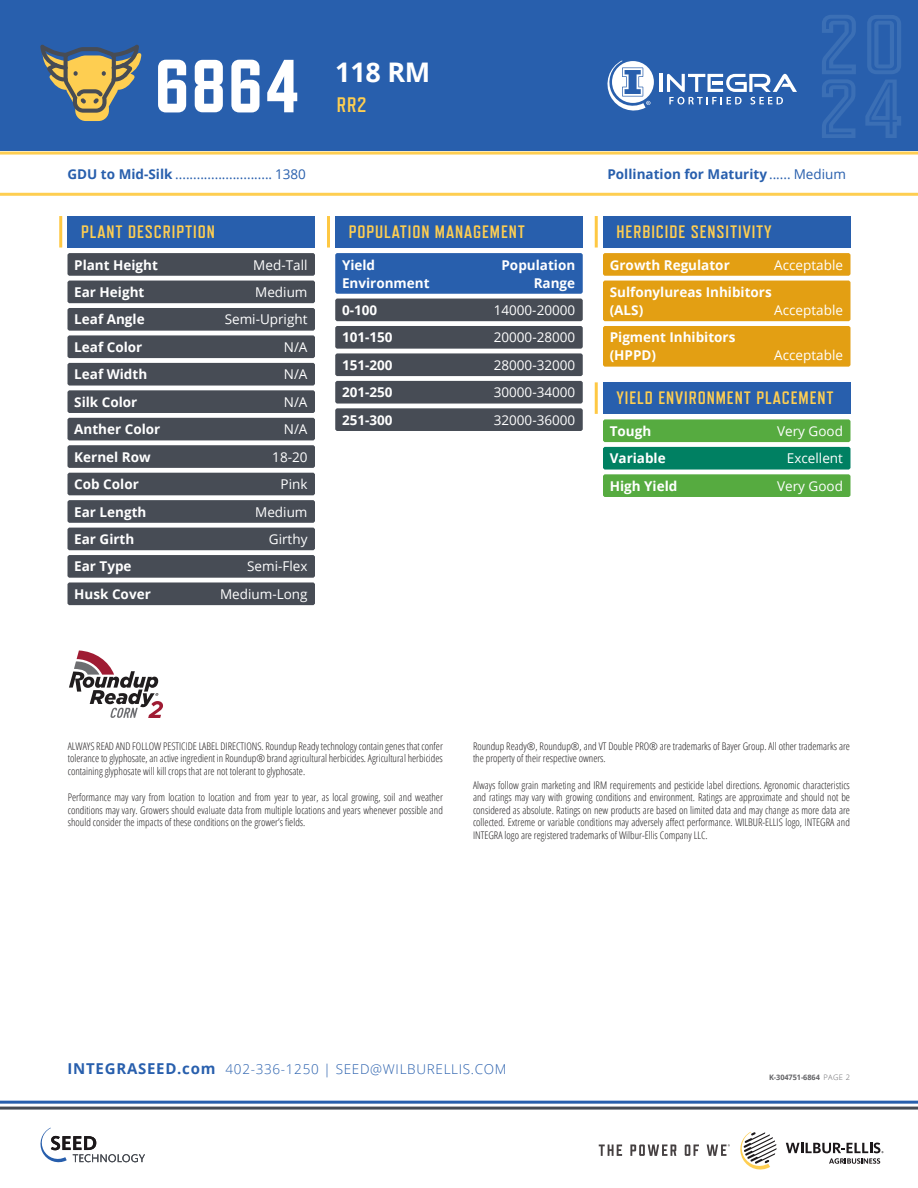
<style>
.page{position:relative;width:918px;height:1188px;background:#fff}
.page>*{position:absolute;margin:0;border:0;box-sizing:border-box;transform-origin:0 0}
.t1{font:800 75px "Refrigerator Deluxe";color:#fff}
.t2{font:700 27px "Open Sans";color:#fff}
.t3{font:700 21px "Refrigerator Deluxe";color:#fece51}
.t4{font:700 18px "Refrigerator Deluxe";letter-spacing:.05em;color:#fece51}
.t5{font:700 13.5px/18px "Open Sans";color:#fff}
.t6{font:13.5px "Open Sans";color:#fff}
.t7{font:300 13.5px "Open Sans";letter-spacing:.05em;color:#285fad}
.t8{font:13.5px "Open Sans";color:#285fad}
.t9{font:700 13.5px "Open Sans";color:#285fad}
.t10{font:300 condensed 10.5px/12.6px "Open Sans";color:#201d1e;text-align:justify}
.t11{font:700 7.5px "Open Sans";letter-spacing:-.01em;color:#636366}
.s1{font-weight:700}
.s2{font-weight:400}
.s3{font-weight:700;font-size:15px}
.s4{font-weight:300}
</style>
<div class="page">
<div style="left:68px;top:216px;width:247px;height:32px;background:#285fad"></div>
<hr style="left:59px;top:216px;width:3px;height:32px;background:#fec843">
<svg style="left:68px;top:253px;width:247px;height:352px;background:#656970"></svg>
<div style="left:335px;top:216px;width:248px;height:32px;background:#285fad"></div>
<hr style="left:327px;top:216px;width:3px;height:32px;background:#fec843">
<svg style="left:335px;top:253px;width:248px;height:178px;background:#596980"></svg>
<div style="left:603px;top:216px;width:247px;height:32px;background:#285fad"></div>
<hr style="left:595px;top:216px;width:3px;height:32px;background:#fec843">
<svg style="left:603px;top:253px;width:247px;height:114px;background:#e5a727"></svg>
<div style="left:603px;top:382px;width:247px;height:32px;background:#285fad"></div>
<hr style="left:595px;top:382px;width:3px;height:32px;background:#fec843">
<svg style="left:603px;top:419px;width:247px;height:78px;background:#52a962"></svg>
<svg style="left:69px;top:650px;width:94px;height:68px"></svg>
<svg style="left:740px;top:1132px;width:37px;height:38px"></svg>
<svg style="left:786px;top:1143px;width:97px;height:21px"></svg>
<svg style="left:599px;top:1145px;width:23px;height:11px"></svg>
<svg style="left:630px;top:1145px;width:46px;height:11px"></svg>
<svg style="left:685px;top:1145px;width:14px;height:11px"></svg>
<svg style="left:707px;top:1144px;width:23px;height:12px"></svg>
<div style="left:0;top:0;width:918px;height:150px;background:#285fad"></div>
<svg style="left:40px;top:1128px;width:105px;height:34px"></svg>
<hr style="left:0;top:1107px;width:918px;height:3px;background:#474c55">
<hr style="left:0;top:1101px;width:918px;height:3px;background:#285fad">
<svg style="left:822px;top:15px;width:79px;height:123px"></svg>
<svg style="left:608px;top:61px;width:46px;height:50px"></svg>
<hr style="left:659px;top:74px;width:4px;height:18px;background:#fff">
<svg style="left:667px;top:74px;width:130px;height:31px"></svg>
<hr style="left:0;top:152px;width:918px;height:3px;background:#fece51">
<hr style="left:0;top:193px;width:918px;height:3px;background:#fece51">
<svg style="left:40px;top:45px;width:101px;height:76px"></svg>
<h1 class="t1" style="left:155px;top:43px;width:147px">6864</h1>
<h2 class="t2" style="left:335px;top:53px;width:97px">118 RM</h2>
<h3 class="t3" style="left:337px;top:93px;width:31px">RR2</h3>
<p class="t8" style="left:68px;top:165px;width:240px"><span class="s1">GDU to Mid-Silk</span> ........................... 1380</p>
<p class="t9" style="left:607px;top:165px;width:240px">Pollination for Maturity <span class="s2">...... Medium</span></p>
<h3 class="t4" style="left:81px;top:222px;width:135px">PLANT DESCRIPTION</h3>
<p class="t5" style="left:74px;top:255px;width:85px">Plant Height</p>
<p class="t6" style="left:253px;top:255px;width:56px">Med-Tall</p>
<p class="t5" style="left:74px;top:283px;width:72px">Ear Height</p>
<p class="t6" style="left:255px;top:283px;width:54px">Medium</p>
<p class="t5" style="left:74px;top:310px;width:72px">Leaf Angle</p>
<p class="t6" style="left:225px;top:310px;width:84px">Semi-Upright</p>
<p class="t5" style="left:74px;top:338px;width:70px">Leaf Color</p>
<p class="t6" style="left:284px;top:338px;width:25px">N/A</p>
<p class="t5" style="left:74px;top:365px;width:74px">Leaf Width</p>
<p class="t6" style="left:284px;top:365px;width:25px">N/A</p>
<p class="t5" style="left:74px;top:393px;width:65px">Silk Color</p>
<p class="t6" style="left:284px;top:393px;width:25px">N/A</p>
<p class="t5" style="left:74px;top:420px;width:88px">Anther Color</p>
<p class="t6" style="left:284px;top:420px;width:25px">N/A</p>
<p class="t5" style="left:74px;top:447px;width:78px">Kernel Row</p>
<p class="t6" style="left:272px;top:448px;width:37px">18-20</p>
<p class="t5" style="left:74px;top:475px;width:66px">Cob Color</p>
<p class="t6" style="left:281px;top:475px;width:28px">Pink</p>
<p class="t5" style="left:74px;top:502px;width:74px">Ear Length</p>
<p class="t6" style="left:255px;top:502px;width:54px">Medium</p>
<p class="t5" style="left:74px;top:530px;width:62px">Ear Girth</p>
<p class="t6" style="left:269px;top:530px;width:40px">Girthy</p>
<p class="t5" style="left:74px;top:557px;width:59px">Ear Type</p>
<p class="t6" style="left:247px;top:557px;width:62px">Semi-Flex</p>
<p class="t5" style="left:74px;top:585px;width:78px">Husk Cover</p>
<p class="t6" style="left:220px;top:585px;width:89px">Medium-Long</p>
<h3 class="t4" style="left:349px;top:222px;width:178px">POPULATION MANAGEMENT</h3>
<p class="t5" style="left:342px;top:255px;width:35px">Yield</p>
<p class="t5" style="left:502px;top:255px;width:75px">Population</p>
<p class="t5" style="left:342px;top:273px;width:89px">Environment</p>
<p class="t5" style="left:534px;top:273px;width:43px">Range</p>
<p class="t5" style="left:342px;top:301px;width:37px">0-100</p>
<p class="t6" style="left:494px;top:301px;width:83px">14000-20000</p>
<p class="t5" style="left:342px;top:328px;width:52px">101-150</p>
<p class="t6" style="left:494px;top:328px;width:83px">20000-28000</p>
<p class="t5" style="left:342px;top:356px;width:52px">151-200</p>
<p class="t6" style="left:494px;top:356px;width:83px">28000-32000</p>
<p class="t5" style="left:342px;top:383px;width:52px">201-250</p>
<p class="t6" style="left:494px;top:383px;width:83px">30000-34000</p>
<p class="t5" style="left:342px;top:411px;width:52px">251-300</p>
<p class="t6" style="left:494px;top:411px;width:83px">32000-36000</p>
<h3 class="t4" style="left:616px;top:222px;width:157px">HERBICIDE SENSITIVITY</h3>
<p class="t5" style="left:610px;top:255px;width:122px">Growth Regulator</p>
<p class="t6" style="left:774px;top:255px;width:70px">Acceptable</p>
<p class="t5" style="left:610px;top:283px;width:164px">Sulfonylureas Inhibitors (ALS)</p>
<p class="t6" style="left:774px;top:301px;width:70px">Acceptable</p>
<p class="t5" style="left:610px;top:328px;width:127px">Pigment Inhibitors (HPPD)</p>
<p class="t6" style="left:774px;top:346px;width:70px">Acceptable</p>
<h3 class="t4" style="left:616px;top:388px;width:219px">YIELD ENVIRONMENT PLACEMENT</h3>
<p class="t5" style="left:610px;top:422px;width:43px">Tough</p>
<p class="t6" style="left:777px;top:422px;width:67px">Very Good</p>
<p class="t5" style="left:610px;top:449px;width:57px">Variable</p>
<p class="t6" style="left:787px;top:449px;width:58px">Excellent</p>
<p class="t5" style="left:610px;top:477px;width:69px">High Yield</p>
<p class="t6" style="left:777px;top:477px;width:67px">Very Good</p>
<p class="t10" style="left:68px;top:739px;width:377px">ALWAYS READ AND FOLLOW PESTICIDE LABEL DIRECTIONS. Roundup Ready technology contain genes that confer tolerance to glyphosate, an active ingredient in Roundup® brand agricultural herbicides. Agricultural herbicides containing glyphosate will kill crops that are not tolerant to glyphosate.</p>
<p class="t10" style="left:68px;top:791px;width:377px">Performance may vary from location to location and from year to year, as local growing, soil and weather conditions may vary. Growers should evaluate data from multiple locations and years whenever possible and should consider the impacts of these conditions on the grower’s fields.</p>
<p class="t10" style="left:473px;top:739px;width:379px">Roundup Ready®, Roundup®, and VT Double PRO® are trademarks of Bayer Group. All other trademarks are the property of their respective owners.</p>
<p class="t10" style="left:473px;top:778px;width:379px">Always follow grain marketing and IRM requirements and pesticide label directions. Agronomic characteristics and ratings may vary with growing conditions and environment. Ratings are approximate and should not be considered as absolute. Ratings on new products are based on limited data and may change as more data are collected. Extreme or variable conditions may adversely affect performance. WILBUR-ELLIS logo, INTEGRA and INTEGRA logo are registered trademarks of Wilbur-Ellis Company LLC.</p>
<p class="t7" style="left:68px;top:1060px;width:441px"><span class="s3">INTEGRASEED.com</span> 402-336-1250 | SEED@WILBURELLIS.COM</p>
<p class="t11" style="left:769px;top:1072px;width:82px">K-304751-6864 <span class="s4">PAGE 2</span></p>
</div>
